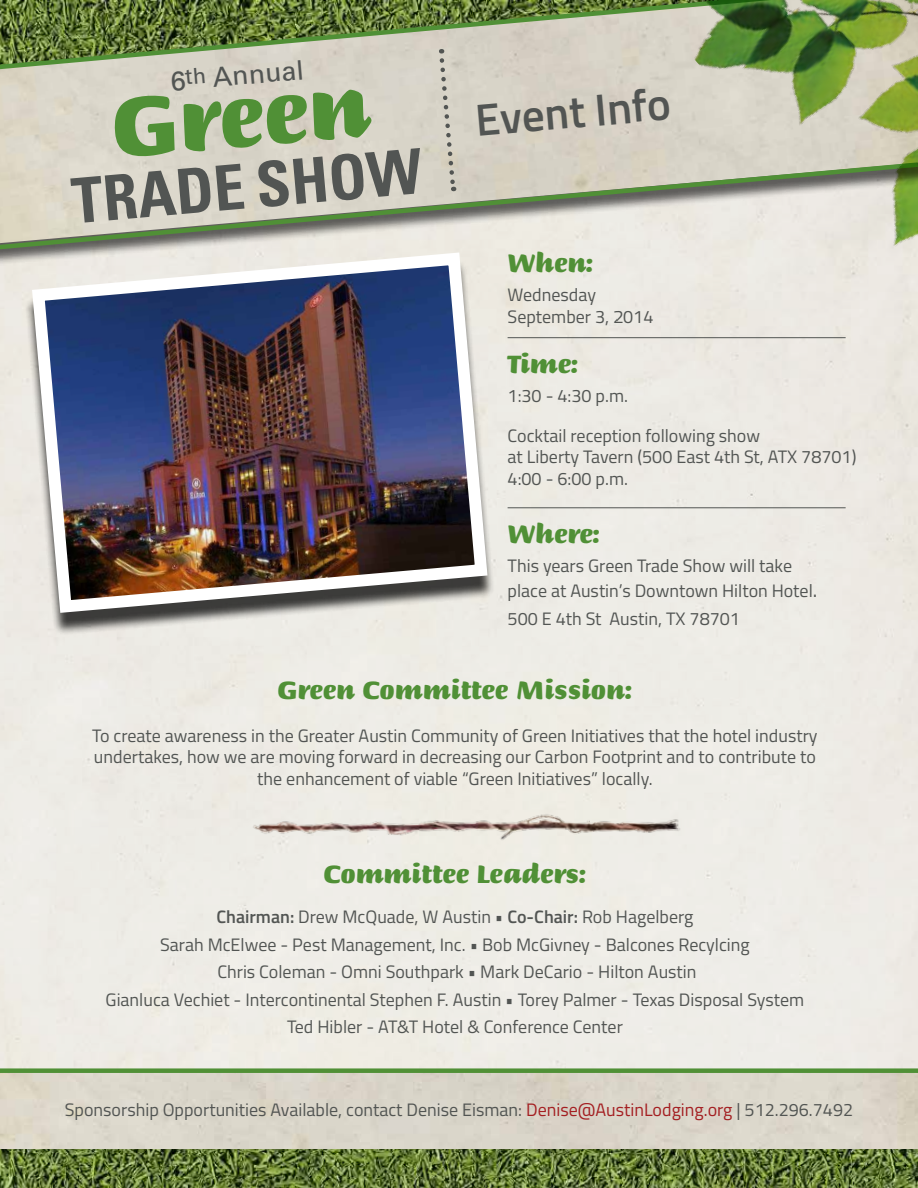
<style>
.page{position:relative;width:918px;height:1188px;background:#fff}
.page>*{position:absolute;margin:0;border:0;box-sizing:border-box;transform-origin:0 0}
.t1{font:900 90.15px "Briem Script Std";color:#509036}
.t2{font:700 condensed 62.4px "Univers";color:#525553}
.t3{font:600 45px "Titillium Web";color:#525553}
.t4{font:900 27px "Briem Script Std";color:#509036}
.t5{font:27px "Univers";color:#525553}
.t6{font:18px/21.6px "Titillium Web";color:#525553}
.s1{font-size:21px}
.s2{font-weight:600}
.s3{color:#a41f22}
</style>
<div class="page">
<img style="left:0;top:1149px;width:918px;height:39px">
<div style="left:24px;top:260px;width:471px;height:375px;background:#000;opacity:.75"></div>
<img style="left:26px;top:267px;width:468px;height:352px">
<div style="left:0;top:0;width:918px;height:267px;background:#000;opacity:.6"></div>
<div style="left:0;top:73px;width:658px;height:87px;background:#d8d4c8"></div>
<svg style="left:0;top:0;width:658px;height:73px;background:#939e76"></svg>
<svg style="left:0;top:160px;width:658px;height:93px;background:#cacabb"></svg>
<div style="left:0;top:1073px;width:918px;height:76px;background:#dad6ca"></div>
<div style="left:0;top:1068px;width:918px;height:5px;background:#509036"></div>
<img style="left:201px;top:790px;width:516px;height:73px">
<svg style="left:437px;top:49px;width:21px;height:142px;background:#cac7bb"></svg>
<img style="left:658px;top:0;width:260px;height:327px">
<hr style="left:508px;top:508px;width:338px;height:1px;background:#525553">
<hr style="left:508px;top:337px;width:338px;height:1px;background:#525553">
<h3 class="t5" style="left:169px;top:64px;width:135px;rotate:-5deg">6<sup>th</sup> Annual</h3>
<h1 class="t1" style="left:107px;top:78px;width:261px;rotate:-5deg">Green</h1>
<h2 class="t2" style="left:69px;top:163px;width:353px;rotate:-5deg">TRADE SHOW</h2>
<h3 class="t3" style="left:473px;top:87px;width:197px;rotate:-5deg">Event Info</h3>
<h3 class="t4" style="left:508px;top:248px;width:88px">When:</h3>
<p class="t6" style="left:508px;top:283px;width:147px">Wednesday<br>September 3, 2014</p>
<h3 class="t4" style="left:508px;top:349px;width:72px">Time:</h3>
<p class="t6" style="left:508px;top:375px;width:254px;line-height:39.6px">1:30 - 4:30 p.m.<br>Cocktail reception following show</p>
<p class="t6" style="left:508px;top:445px;width:350px">at Liberty Tavern (500 East 4th St, ATX 78701)<br>4:00 - 6:00 p.m.</p>
<h3 class="t4" style="left:508px;top:519px;width:94px">Where:</h3>
<p class="t6" style="left:508px;top:552px;width:311px;line-height:25.2px">This years Green Trade Show will take place at Austin’s Downtown Hilton Hotel<span class="s1">.</span></p>
<p class="t6" style="left:508px;top:607px;width:234px">500 E 4th St Austin, TX 78701</p>
<h3 class="t4" style="left:277px;top:675px;width:357px">Green Committee Mission:</h3>
<p class="t6" style="left:92px;top:724px;width:727px;text-align:center">To create awareness in the Greater Austin Community of Green Initiatives that the hotel industry undertakes, how we are moving forward in decreasing our Carbon Footprint and to contribute to the enhancement of viable “Green Initiatives” locally.</p>
<h3 class="t4" style="left:323px;top:859px;width:265px">Committee Leaders:</h3>
<p class="t6" style="left:106px;top:902px;width:700px;line-height:27.6px;text-align:center"><span class="s2">Chairman:</span> Drew McQuade, W Austin • <span class="s2">Co-Chair:</span> Rob Hagelberg<br>Sarah McElwee - Pest Management, Inc. • Bob McGivney - Balcones Recylcing<br>Chris Coleman - Omni Southpark • Mark DeCario - Hilton Austin<br>Gianluca Vechiet - Intercontinental Stephen F. Austin • Torey Palmer - Texas Disposal System Ted Hibler - AT&amp;T Hotel &amp; Conference Center</p>
<p class="t6" style="left:65px;top:1098px;width:790px">Sponsorship Opportunities Available, contact Denise Eisman: <span class="s3">Denise@AustinLodging.org</span> | 512.296.7492</p>
</div>
